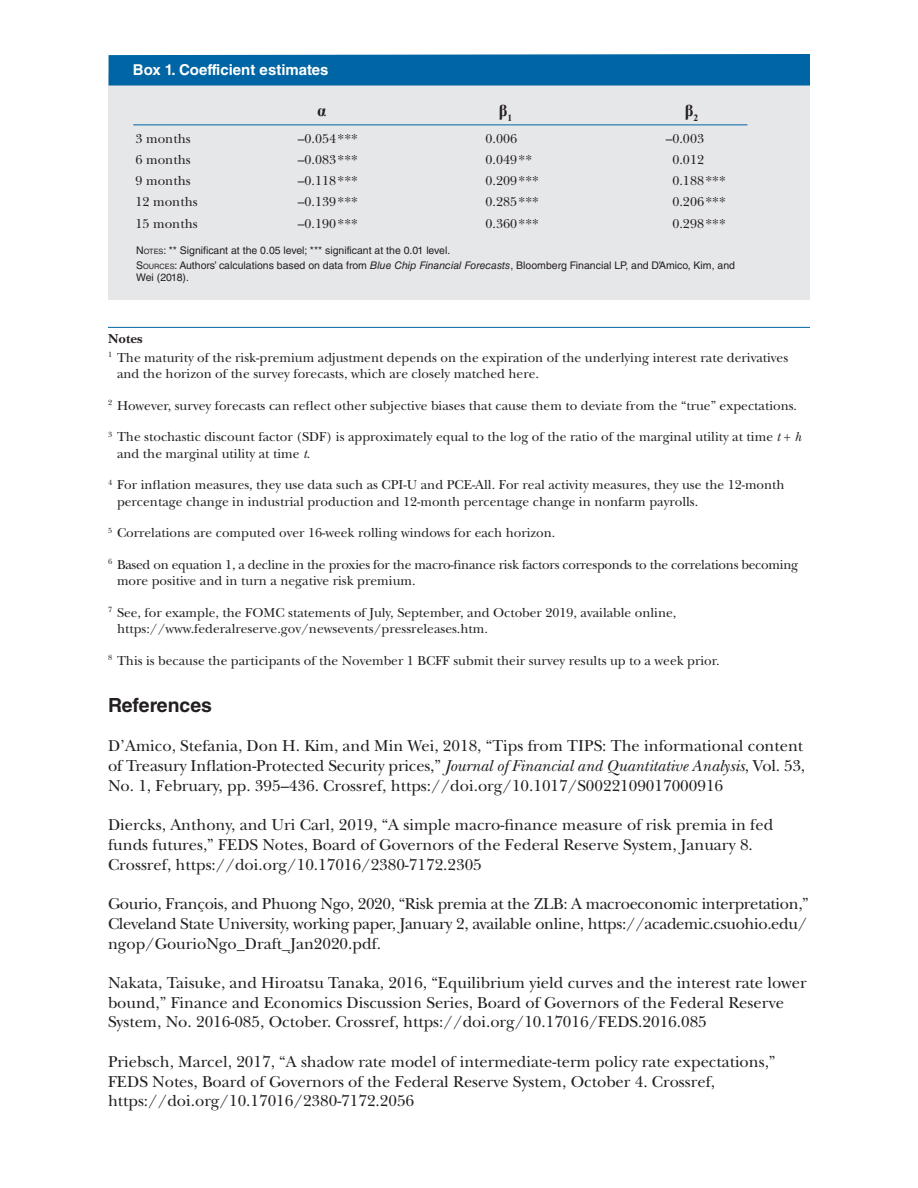
<style>
.page{position:relative;width:918px;height:1188px;background:#fff}
.page>*{position:absolute;margin:0;border:0;box-sizing:border-box;transform-origin:0 0}
.Subhead{font:700 19.5px "Helvetica LT Std";color:#231f20}
.CFL_body_text{font:16.5px/19.8px "New Baskerville Std";color:#231f20}
.CFL_body_text-2{font:700 16.5px "Times New Roman";color:#231f20}
.figure_title{font:700 15px "Helvetica LT Std";color:#fff}
.footnote{font:13.5px/16.5px "New Baskerville Std";color:#231f20}
.research_box{font:13.5px "New Baskerville Std";color:#231f20}
.footnote-2{font:13.5px/16.5px "New Baskerville Std";letter-spacing:-.02em;color:#231f20}
.footnote-3{font:700 13.5px "New Baskerville Std";color:#231f20}
.t1{font:10.5px/15px "Helvetica LT Std";color:#231f20}
.s1{font-style:inherit}
.s2{font-size:7.35px}
.s3{font-style:italic}
</style>
<div class="page">
<div style="left:108px;top:74px;width:702px;height:226px;background:#e6e7e9"></div>
<div style="left:108px;top:54px;width:702px;height:32px;background:#0065a4"></div>
<hr style="left:133px;top:124px;width:614px;height:1px;background:#0065a4">
<hr style="left:108px;top:327px;width:702px;height:1px;background:#0065a4">
<p class="figure_title" style="left:133px;top:61px;width:197px">Box 1. Coefficient estimates</p>
<p class="CFL_body_text-2" style="left:317px;top:99px;width:11px">α</p>
<p class="CFL_body_text-2" style="left:499px;top:99px;width:15px">β<sub>1</sub></p>
<p class="CFL_body_text-2" style="left:685px;top:99px;width:15px">β<sub>2</sub></p>
<p class="research_box" style="left:136px;top:131px;width:57px">3 months</p>
<p class="research_box" style="left:298px;top:131px;width:62px">–0.054***</p>
<p class="research_box" style="left:486px;top:131px;width:33px">0.006</p>
<p class="research_box" style="left:666px;top:131px;width:40px">–0.003</p>
<p class="research_box" style="left:136px;top:152px;width:57px">6 months</p>
<p class="research_box" style="left:298px;top:152px;width:62px">–0.083***</p>
<p class="research_box" style="left:486px;top:152px;width:48px">0.049**</p>
<p class="research_box" style="left:672px;top:152px;width:33px">0.012</p>
<p class="research_box" style="left:136px;top:173px;width:57px">9 months</p>
<p class="research_box" style="left:298px;top:173px;width:62px">–0.118***</p>
<p class="research_box" style="left:486px;top:173px;width:55px">0.209***</p>
<p class="research_box" style="left:672px;top:173px;width:55px">0.188***</p>
<p class="research_box" style="left:136px;top:194px;width:64px">12 months</p>
<p class="research_box" style="left:298px;top:194px;width:62px">–0.139***</p>
<p class="research_box" style="left:486px;top:194px;width:55px">0.285***</p>
<p class="research_box" style="left:672px;top:194px;width:55px">0.206***</p>
<p class="research_box" style="left:136px;top:215px;width:64px">15 months</p>
<p class="research_box" style="left:298px;top:215px;width:62px">–0.190***</p>
<p class="research_box" style="left:486px;top:215px;width:55px">0.360***</p>
<p class="research_box" style="left:672px;top:215px;width:55px">0.298***</p>
<p class="t1" style="left:136px;top:243px;width:600px"><span class="s1">N</span><span class="s2">OTES</span><span class="s1">:</span> ** Significant at the 0.05 level; *** significant at the 0.01 level.<br><span class="s1">S</span><span class="s2">OURCES</span><span class="s1">:</span> Authors’ calculations based on data from <span class="s3">Blue Chip Financial Forecasts</span>, Bloomberg Financial LP, and D’Amico, Kim, and</p>
<p class="t1" style="left:136px;top:270px;width:54px">Wei (2018).</p>
<p class="footnote-3" style="left:108px;top:330px;width:36px">Notes</p>
<p class="footnote" style="left:117px;top:349px;width:673px;text-indent:-9px"><sup>1</sup> The maturity of the risk-premium adjustment depends on the expiration of the underlying interest rate derivatives and the horizon of the survey forecasts, which are closely matched here.</p>
<p class="footnote" style="left:108px;top:397px;width:691px"><sup>2</sup> However, survey forecasts can reflect other subjective biases that cause them to deviate from the “true” expectations.</p>
<p class="footnote" style="left:117px;top:429px;width:686px;text-indent:-9px"><sup>3</sup> The stochastic discount factor (SDF) is approximately equal to the log of the ratio of the marginal utility at time <span class="s3">t</span> + <span class="s3">h </span>and the marginal utility at time <span class="s3">t</span>.</p>
<p class="footnote" style="left:117px;top:477px;width:669px;text-indent:-9px"><sup>4</sup> For inflation measures, they use data such as CPI-U and PCE-All. For real activity measures, they use the 12-month percentage change in industrial production and 12-month percentage change in nonfarm payrolls.</p>
<p class="footnote" style="left:108px;top:525px;width:449px"><sup>5</sup> Correlations are computed over 16-week rolling windows for each horizon.</p>
<p class="footnote-2" style="left:117px;top:556px;width:683px;text-indent:-9px"><sup>6</sup> Based on equation 1, a decline in the proxies for the macro-finance risk factors corresponds to the correlations becoming more positive and in turn a negative risk premium.</p>
<p class="footnote" style="left:117px;top:604px;width:561px;text-indent:-9px"><sup>7</sup> See, for example, the FOMC statements of July, September, and October 2019, available online, https://www.federalreserve.gov/newsevents/pressreleases.htm.</p>
<p class="footnote" style="left:108px;top:652px;width:613px"><sup>8</sup> This is because the participants of the November 1 BCFF submit their survey results up to a week prior.</p>
<p class="Subhead" style="left:108px;top:693px;width:106px">References</p>
<p class="CFL_body_text" style="left:108px;top:736px;width:699px">D’Amico, Stefania, Don H. Kim, and Min Wei, 2018, “Tips from TIPS: The informational content of Treasury Inflation-Protected Security prices,” <span class="s3">Journal of Financial and Quantitative Analysis</span>, Vol. 53,<br>No. 1, February, pp. 395–436. Crossref, https://doi.org/10.1017/S0022109017000916</p>
<p class="CFL_body_text" style="left:108px;top:815px;width:667px">Diercks, Anthony, and Uri Carl, 2019, “A simple macro-finance measure of risk premia in fed funds futures,” FEDS Notes, Board of Governors of the Federal Reserve System, January 8.<br>Crossref, https://doi.org/10.17016/2380-7172.2305</p>
<p class="CFL_body_text" style="left:108px;top:894px;width:702px;text-align:justify">Gourio, François, and Phuong Ngo, 2020, “Risk premia at the ZLB: A macroeconomic interpretation,” Cleveland State University, working paper, January 2, available online, https://academic.csuohio.edu/ ngop/GourioNgo_Draft_Jan2020.pdf.</p>
<p class="CFL_body_text" style="left:108px;top:973px;width:700px">Nakata, Taisuke, and Hiroatsu Tanaka, 2016, “Equilibrium yield curves and the interest rate lower bound,” Finance and Economics Discussion Series, Board of Governors of the Federal Reserve<br>System, No. 2016-085, October. Crossref, https://doi.org/10.17016/FEDS.2016.085</p>
<p class="CFL_body_text" style="left:108px;top:1052px;width:669px">Priebsch, Marcel, 2017, “A shadow rate model of intermediate-term policy rate expectations,”<br>FEDS Notes, Board of Governors of the Federal Reserve System, October 4. Crossref, https://doi.org/10.17016/2380-7172.2056</p>
</div>
